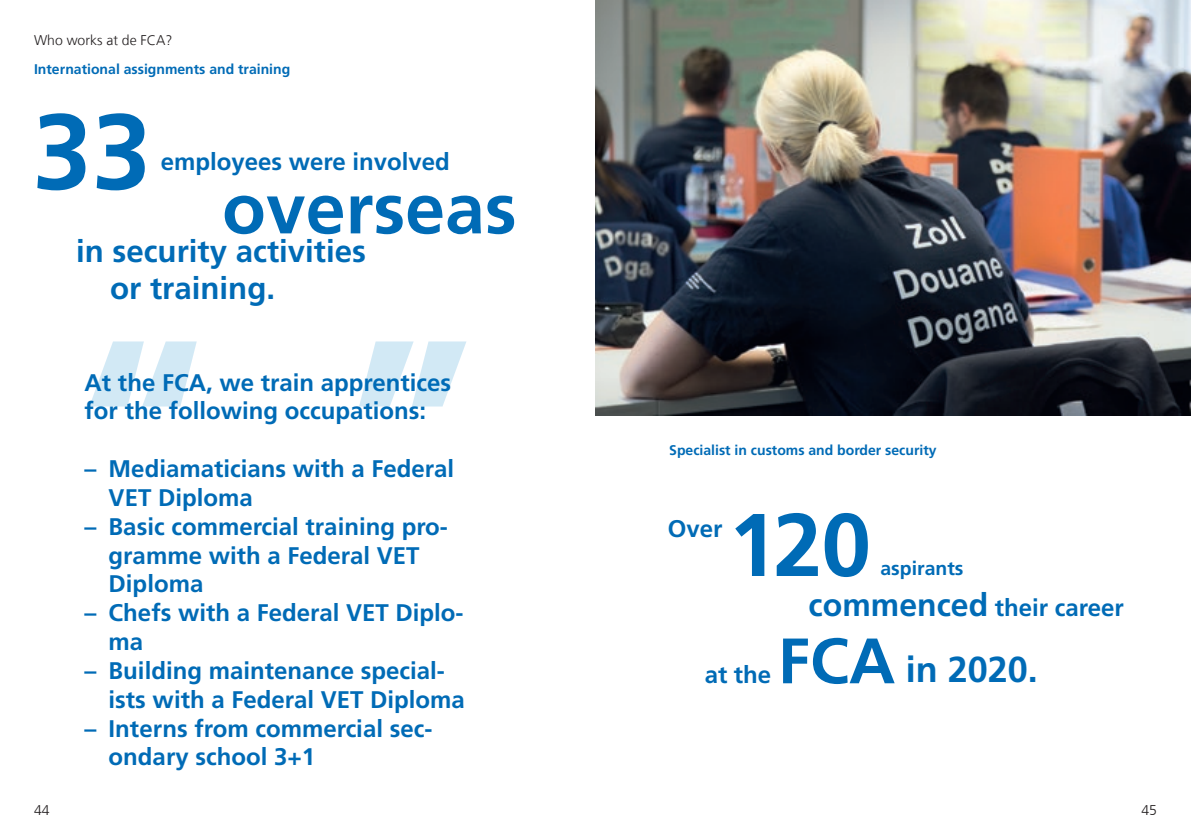
<style>
.page{position:relative;width:1191px;height:840px;background:#fff}
.page>*{position:absolute;margin:0;border:0;box-sizing:border-box;transform-origin:0 0}
.t1{font:700 260px "Frutiger LT Com";color:#1d90d0}
.t2{font:700 106.6px "Frutiger LT Com";color:#006bb6}
.t3{font:700 88.8px "Frutiger LT Com";color:#006bb6}
.t4{font:700 71.6px "Frutiger LT Com";color:#006bb6}
.t5{font:700 64px "Frutiger LT Com";color:#006bb6}
.t6{font:700 36px "Frutiger LT Com";color:#006bb6}
.t7{font:700 31.2px "Frutiger LT Com";color:#006bb6}
.t8{font:700 24px/28.8px "Frutiger LT Com";color:#006bb6}
.t9{font:700 19.4px "Frutiger LT Com";color:#006bb6}
.Grundschrift{font:700 14px "Frutiger LT Com";color:#006bb6}
.t10{font:300 14px "Frutiger LT Com";color:#231f20}
.s1{font-size:32px}
</style>
<div class="page">
<img style="left:595px;top:0;width:596px;height:415px">
<p class="t10" style="left:34px;top:32px;width:140px">Who works at de FCA?</p>
<p class="Grundschrift" style="left:34px;top:61px;width:258px">International assignments and training</p>
<p class="t2" style="left:33px;top:89px;width:120px">33</p>
<p class="t8" style="left:161px;top:147px;width:291px">employees were involved</p>
<p class="t4" style="left:222px;top:166px;width:296px">overseas</p>
<p class="t7" style="left:76px;top:233px;width:291px">in security activities</p>
<p class="t7" style="left:110px;top:269px;width:166px">or training.</p>
<p class="t10" style="left:34px;top:801px;width:17px">44</p>
<h1 class="t1" style="left:80px;top:280px;width:396px">“ ”</h1>
<p class="t8" style="left:85px;top:368px;width:368px">At the FCA, we train apprentices for the following occupations:</p>
<p class="t8" style="left:109px;top:454px;width:347px;text-indent:-24px">– Mediamaticians with a Federal<br>VET Diploma</p>
<p class="t8" style="left:109px;top:512px;width:341px;text-indent:-24px">– Basic commercial training pro&shy;gramme with a Federal VET<br>Diploma</p>
<p class="t8" style="left:109px;top:598px;width:356px;text-indent:-24px">– Chefs with a Federal VET Diplo&shy;ma</p>
<p class="t8" style="left:109px;top:656px;width:358px;text-indent:-24px">– Building maintenance special&shy;ists with a Federal VET Diploma</p>
<p class="t8" style="left:109px;top:713px;width:325px;text-indent:-24px">– Interns from commercial sec&shy;ondary school 3+1</p>
<p class="Grundschrift" style="left:669px;top:441px;width:269px">Specialist in customs and border security</p>
<p class="t8" style="left:667px;top:514px;width:56px">Over</p>
<p class="t3" style="left:728px;top:493px;width:144px">120</p>
<p class="t8" style="left:808px;top:593px;width:317px"><span class="s1">commenced</span> their career</p>
<p class="t9" style="left:880px;top:556px;width:84px">aspirants</p>
<p class="t8" style="left:704px;top:660px;width:68px">at the</p>
<p class="t5" style="left:778px;top:623px;width:119px">FCA</p>
<p class="t6" style="left:905px;top:648px;width:134px">in 2020.</p>
<p class="t10" style="left:1141px;top:801px;width:17px">45</p>
</div>
